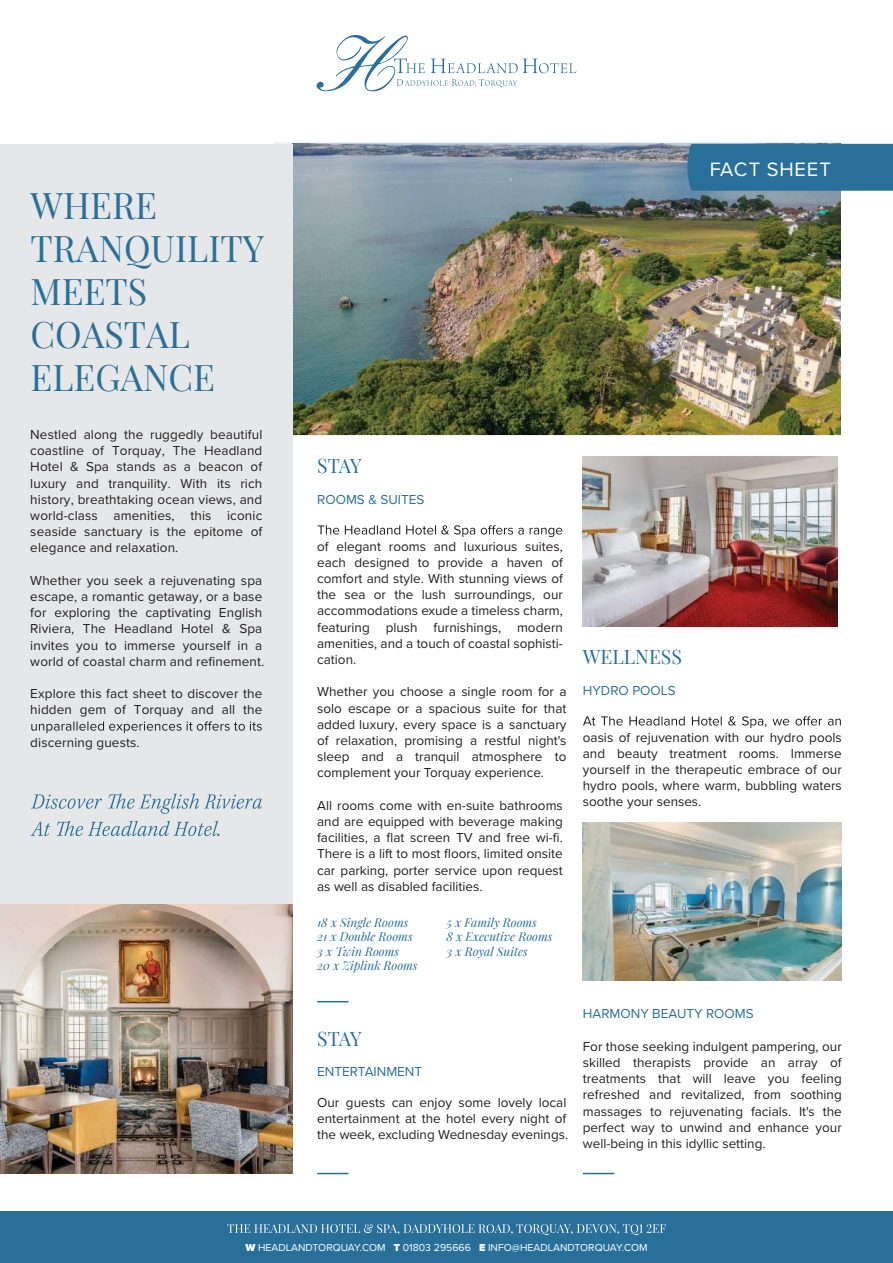
<style>
.page{position:relative;width:893px;height:1263px;background:#fff}
.page>*{position:absolute;margin:0;border:0;box-sizing:border-box;transform-origin:0 0}
.t1{font:35.85px/43px "Playfair Display";color:#287099}
.t2{font:20.1px "Proxima Nova";letter-spacing:.04em;color:#fff}
.t3{font:19.5px "Playfair Display";color:#287099}
.t4{font:13.5px/16.2px "Proxima Nova";color:#221f1f;text-align:justify}
.t5{font:13.5px "Proxima Nova";color:#287099}
.t6{font:italic 12px/14.4px "Playfair Display";color:#287099}
.t7{font:10.5px "Proxima Nova";color:#fff}
.s1{font-weight:900}
</style>
<div class="page">
<img style="left:293px;top:144px;width:547px;height:290px">
<div style="left:0;top:1212px;width:893px;height:51px;background:#287099"></div>
<svg style="left:318px;top:525px;width:244px;height:12px"></svg>
<svg style="left:583px;top:716px;width:258px;height:12px"></svg>
<svg style="left:227px;top:1224px;width:439px;height:11px"></svg>
<div style="left:0;top:144px;width:293px;height:1029px;background:#e6e7e8"></div>
<img style="left:0;top:905px;width:293px;height:268px">
<svg style="left:31px;top:721px;width:231px;height:12px"></svg>
<svg style="left:31px;top:793px;width:231px;height:21px"></svg>
<svg style="left:30px;top:821px;width:189px;height:15px"></svg>
<div style="left:687px;top:144px;width:206px;height:47px;background:#287099"></div>
<img style="left:583px;top:456px;width:254px;height:171px">
<img style="left:583px;top:822px;width:259px;height:158px">
<hr style="left:317px;top:1173px;width:31px;height:1px;background:#287099">
<hr style="left:317px;top:1001px;width:31px;height:1px;background:#287099">
<hr style="left:583px;top:1173px;width:31px;height:1px;background:#287099">
<svg style="left:317px;top:35px;width:259px;height:56px"></svg>
<h1 class="t1" style="left:31px;top:188px;width:235px">WHERE<br>TRANQUILITY<br>MEETS<br>COASTAL<br>ELEGANCE</h1>
<p class="t4" style="left:30px;top:427px;width:234px">Nestled along the ruggedly beautiful coastline of Torquay, The Headland Hotel &amp; Spa stands as a beacon of luxury and tranquility. With its rich history, breathtaking ocean views, and world-class amenities, this iconic seaside sanctuary is the epitome of elegance and relaxation.</p>
<p class="t4" style="left:30px;top:573px;width:235px;text-align:left">Whether you seek a rejuvenating spa escape, a romantic getaway, or a base for exploring the captivating English Riviera, The Headland Hotel &amp; Spa invites you to immerse yourself in a world of coastal charm and refinement.</p>
<p class="t4" style="left:30px;top:686px;width:234px">Explore this fact sheet to discover the hidden gem of Torquay and all the</p>
<p class="t4" style="left:30px;top:735px;width:111px">discerning guests.</p>
<h2 class="t2" style="left:710px;top:160px;width:122px">FACT SHEET</h2>
<h3 class="t3" style="left:317px;top:459px;width:46px">STAY</h3>
<p class="t5" style="left:317px;top:494px;width:109px">ROOMS &amp; SUITES</p>
<p class="t4" style="left:317px;top:539px;width:247px">of elegant rooms and luxurious suites, each designed to provide a haven of comfort and style. With stunning views of the sea or the lush surroundings, our accommodations exude a timeless charm, featuring plush furnishings, modern amenities, and a touch of coastal sophisti&shy;cation.</p>
<p class="t4" style="left:317px;top:684px;width:251px">Whether you choose a single room for a solo escape or a spacious suite for that added luxury, every space is a sanctuary of relaxation, promising a restful night's sleep and a tranquil atmosphere to complement your Torquay experience.</p>
<p class="t4" style="left:317px;top:798px;width:247px">All rooms come with en-suite bathrooms and are equipped with beverage making facilities, a flat screen TV and free wi-fi.<br>There is a lift to most floors, limited onsite car parking, porter service upon request as well as disabled facilities.</p>
<p class="t6" style="left:317px;top:916px;width:102px">18 x Single Rooms<br>21 x Double Rooms<br>3 x Twin Rooms<br>20 x Ziplink Rooms</p>
<p class="t6" style="left:446px;top:916px;width:107px">5 x Family Rooms<br>8 x Executive Rooms<br>3 x Royal Suites</p>
<h3 class="t3" style="left:317px;top:1031px;width:46px">STAY</h3>
<p class="t5" style="left:317px;top:1066px;width:107px">ENTERTAINMENT</p>
<p class="t4" style="left:317px;top:1095px;width:252px;text-align:left">Our guests can enjoy some lovely local entertainment at the hotel every night of the week, excluding Wednesday evenings.</p>
<h3 class="t3" style="left:583px;top:650px;width:101px">WELLNESS</h3>
<p class="t5" style="left:583px;top:685px;width:94px">HYDRO POOLS</p>
<p class="t4" style="left:583px;top:730px;width:260px">oasis of rejuvenation with our hydro pools and beauty treatment rooms. Immerse yourself in the therapeutic embrace of our hydro pools, where warm, bubbling waters soothe your senses.</p>
<p class="t5" style="left:583px;top:1008px;width:172px">HARMONY BEAUTY ROOMS</p>
<p class="t4" style="left:583px;top:1039px;width:260px">For those seeking indulgent pampering, our skilled therapists provide an array of treatments that will leave you feeling refreshed and revitalized, from soothing massages to rejuvenating facials. It's the perfect way to unwind and enhance your well-being in this idyllic setting.</p>
<p class="t7" style="left:245px;top:1243px;width:404px"><span class="s1">W</span> HEADLANDTORQUAY.COM <span class="s1">T</span> 01803 295666 <span class="s1">E</span> INFO@HEADLANDTORQUAY.COM</p>
</div>
